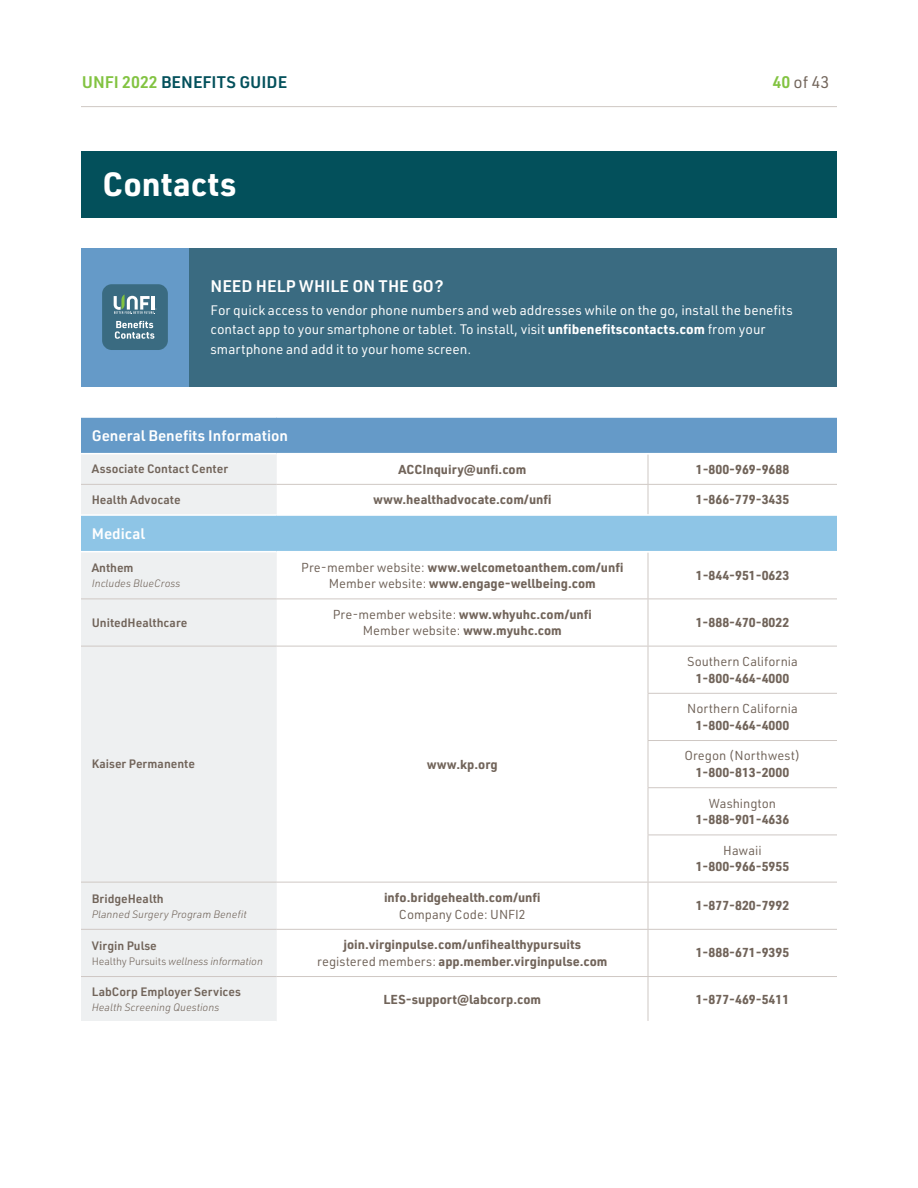
<style>
.page{position:relative;width:918px;height:1188px;background:#fff}
.page>*{position:absolute;margin:0;border:0;box-sizing:border-box;transform-origin:0 0}
.t1{font:700 33px "URWDIN";letter-spacing:.01em;color:#fff}
.t2{font:600 16.5px "URWDIN";color:#fff}
.t3{font:600 16.5px "URWDIN";color:#03505b}
.t4{font:16.5px "URWDIN";color:#71645a}
.t5{font:600 15px "URWDIN";color:#fff}
.t6{font:13.5px/19.5px "URWDIN";color:#fff}
.t7{font:700 12.75px/16.5px "URWDIN";color:#71645a;text-align:center}
.t8{font:12.75px/16.5px "URWDIN";color:#71645a;text-align:center}
.t9{font:600 12px "URWDIN";color:#71645a}
.t10{font:italic 300 10.5px "URWDIN";color:#71645a}
.s1{color:#82c341}
.s2{font-weight:600;color:#82c341}
.s3{font-weight:700}
.s4{font-weight:400}
.s5{font-style:normal}
</style>
<div class="page">
<div style="left:81px;top:151px;width:756px;height:67px;background:#03505b"></div>
<div style="left:189px;top:248px;width:648px;height:138px;background:#3a6b81"></div>
<div style="left:81px;top:248px;width:108px;height:138px;background:#659ac8"></div>
<div style="left:102px;top:284px;width:66px;height:66px;background:#3a6b81;border-radius:10px"></div>
<svg style="left:114px;top:295px;width:42px;height:19px"></svg>
<svg style="left:115px;top:321px;width:39px;height:18px"></svg>
<div style="left:81px;top:417px;width:756px;height:37px;background:#659ac8"></div>
<div style="left:81px;top:455px;width:196px;height:566px;background:#eef0f1"></div>
<div style="left:81px;top:515px;width:756px;height:37px;background:#8ec5e6"></div>
<hr style="left:648px;top:454px;width:1px;height:30px;background:#cfc8c4">
<svg style="left:648px;top:485px;width:1px;height:29px"></svg>
<hr style="left:648px;top:552px;width:1px;height:47px;background:#cfc8c4">
<hr style="left:648px;top:599px;width:1px;height:47px;background:#cfc8c4">
<hr style="left:648px;top:646px;width:1px;height:47px;background:#cfc8c4">
<hr style="left:648px;top:694px;width:1px;height:46px;background:#cfc8c4">
<hr style="left:648px;top:741px;width:1px;height:46px;background:#cfc8c4">
<hr style="left:648px;top:788px;width:1px;height:47px;background:#cfc8c4">
<hr style="left:648px;top:835px;width:1px;height:47px;background:#cfc8c4">
<hr style="left:648px;top:882px;width:1px;height:47px;background:#cfc8c4">
<hr style="left:648px;top:930px;width:1px;height:46px;background:#cfc8c4">
<hr style="left:648px;top:977px;width:1px;height:44px;background:#cfc8c4">
<hr style="left:81px;top:453px;width:196px;height:1px;background:#fff">
<hr style="left:277px;top:453px;width:371px;height:1px;background:#fff">
<hr style="left:648px;top:453px;width:189px;height:1px;background:#fff">
<hr style="left:81px;top:551px;width:196px;height:1px;background:#fff">
<hr style="left:277px;top:551px;width:371px;height:1px;background:#fff">
<hr style="left:648px;top:551px;width:189px;height:1px;background:#fff">
<hr style="left:81px;top:416px;width:196px;height:2px;background:#fff">
<hr style="left:277px;top:416px;width:371px;height:2px;background:#fff">
<hr style="left:648px;top:416px;width:189px;height:2px;background:#fff">
<hr style="left:81px;top:514px;width:196px;height:2px;background:#fff">
<hr style="left:277px;top:514px;width:371px;height:2px;background:#fff">
<hr style="left:648px;top:514px;width:189px;height:2px;background:#fff">
<hr style="left:81px;top:484px;width:196px;height:1px;background:#cfc8c4">
<hr style="left:277px;top:484px;width:371px;height:1px;background:#cfc8c4">
<hr style="left:648px;top:484px;width:189px;height:1px;background:#cfc8c4">
<hr style="left:81px;top:599px;width:196px;height:1px;background:#cfc8c4">
<hr style="left:277px;top:599px;width:371px;height:1px;background:#cfc8c4">
<hr style="left:648px;top:599px;width:189px;height:1px;background:#cfc8c4">
<hr style="left:81px;top:646px;width:196px;height:1px;background:#cfc8c4">
<hr style="left:277px;top:646px;width:371px;height:1px;background:#cfc8c4">
<hr style="left:648px;top:646px;width:189px;height:1px;background:#cfc8c4">
<hr style="left:648px;top:693px;width:189px;height:1px;background:#cfc8c4">
<hr style="left:648px;top:740px;width:189px;height:1px;background:#cfc8c4">
<hr style="left:648px;top:787px;width:189px;height:1px;background:#cfc8c4">
<hr style="left:648px;top:835px;width:189px;height:1px;background:#cfc8c4">
<hr style="left:81px;top:882px;width:196px;height:1px;background:#cfc8c4">
<hr style="left:277px;top:882px;width:371px;height:1px;background:#cfc8c4">
<hr style="left:648px;top:882px;width:189px;height:1px;background:#cfc8c4">
<hr style="left:81px;top:929px;width:196px;height:1px;background:#cfc8c4">
<hr style="left:277px;top:929px;width:371px;height:1px;background:#cfc8c4">
<hr style="left:648px;top:929px;width:189px;height:1px;background:#cfc8c4">
<hr style="left:81px;top:976px;width:196px;height:1px;background:#cfc8c4">
<hr style="left:277px;top:976px;width:371px;height:1px;background:#cfc8c4">
<hr style="left:648px;top:976px;width:189px;height:1px;background:#cfc8c4">
<hr style="left:81px;top:106px;width:756px;height:1px;background:#cfc8c4">
<p class="t3" style="left:82px;top:71px;width:207px"><span class="s1">UNFI 2022</span> BENEFITS GUIDE</p>
<p class="t4" style="left:773px;top:71px;width:58px"><span class="s2">40</span> of 43</p>
<h1 class="t1" style="left:103px;top:162px;width:136px">Contacts</h1>
<p class="t2" style="left:211px;top:275px;width:235px">NEED HELP WHILE ON THE GO?</p>
<p class="t6" style="left:211px;top:300px;width:584px">For quick access to vendor phone numbers and web addresses while on the go, install the benefits contact app to your smartphone or tablet. To install, visit <span class="s3">unfibenefitscontacts.com</span> from your smartphone and add it to your home screen.</p>
<p class="t5" style="left:92px;top:425px;width:198px">General Benefits Information</p>
<p class="t9" style="left:92px;top:461px;width:138px">Associate Contact Center</p>
<p class="t7" style="left:398px;top:460px;width:129px">ACCInquiry@unfi.com</p>
<p class="t7" style="left:696px;top:460px;width:95px">1-800-969-9688</p>
<p class="t9" style="left:92px;top:492px;width:90px">Health Advocate</p>
<p class="t7" style="left:373px;top:491px;width:180px">www.healthadvocate.com/unfi</p>
<p class="t7" style="left:696px;top:491px;width:95px">1-866-779-3435</p>
<p class="t5" style="left:92px;top:523px;width:55px">Medical</p>
<p class="t9" style="left:92px;top:560px;width:43px">Anthem</p>
<p class="t10" style="left:92px;top:577px;width:90px">Includes BlueCross</p>
<p class="t7" style="left:301px;top:558px;width:324px"><span class="s4">Pre-member website:</span> www.welcometoanthem.com/unfi<br><span class="s4">Member website:</span> www.engage-wellbeing.com</p>
<p class="t7" style="left:696px;top:567px;width:95px">1-844-951-0623</p>
<p class="t9" style="left:92px;top:614px;width:97px">UnitedHealthcare</p>
<p class="t8" style="left:333px;top:606px;width:261px">Pre-member website: <span class="s3">www.whyuhc.com/unfi<br></span>Member website: <span class="s3">www.myuhc.com</span></p>
<p class="t7" style="left:696px;top:614px;width:95px">1-888-470-8022</p>
<p class="t9" style="left:92px;top:756px;width:105px">Kaiser Permanente</p>
<p class="t7" style="left:427px;top:755px;width:72px">www.kp.org</p>
<p class="t9" style="left:92px;top:890px;width:73px">BridgeHealth</p>
<p class="t10" style="left:92px;top:907px;width:157px">Planned Surgery Program Benefit</p>
<p class="t7" style="left:384px;top:889px;width:158px">info.bridgehealth.com/unfi</p>
<p class="t8" style="left:399px;top:905px;width:128px">Company Code: UNFI2</p>
<p class="t8" style="left:687px;top:653px;width:112px">Southern California</p>
<p class="t7" style="left:696px;top:669px;width:95px">1-800-464-4000</p>
<p class="t8" style="left:687px;top:700px;width:112px">Northern California</p>
<p class="t7" style="left:696px;top:716px;width:95px">1-800-464-4000</p>
<p class="t8" style="left:684px;top:747px;width:118px">Oregon (Northwest)</p>
<p class="t7" style="left:696px;top:764px;width:95px">1-800-813-2000</p>
<p class="t8" style="left:709px;top:794px;width:69px">Washington</p>
<p class="t7" style="left:696px;top:811px;width:95px">1-888-901-4636</p>
<p class="t8" style="left:723px;top:842px;width:40px">Hawaii</p>
<p class="t7" style="left:696px;top:858px;width:95px">1-800-966-5955</p>
<p class="t7" style="left:696px;top:897px;width:95px">1-877-820-7992</p>
<p class="t9" style="left:92px;top:937px;width:67px">Virgin Pulse</p>
<p class="t10" style="left:92px;top:954px;width:173px"><span class="s5">Healthy Pursuits</span> wellness information</p>
<p class="t9" style="left:92px;top:983px;width:151px">LabCorp Employer Services</p>
<p class="t10" style="left:92px;top:1000px;width:129px">Health Screening Questions</p>
<p class="t7" style="left:317px;top:936px;width:292px">join.virginpulse.com/unfihealthypursuits <span class="s4">registered members:</span> app.member.virginpulse.com</p>
<p class="t7" style="left:696px;top:944px;width:95px">1-888-671-9395</p>
<p class="t7" style="left:384px;top:990px;width:159px">LES-support@labcorp.com</p>
<p class="t7" style="left:696px;top:990px;width:95px">1-877-469-5411</p>
</div>
